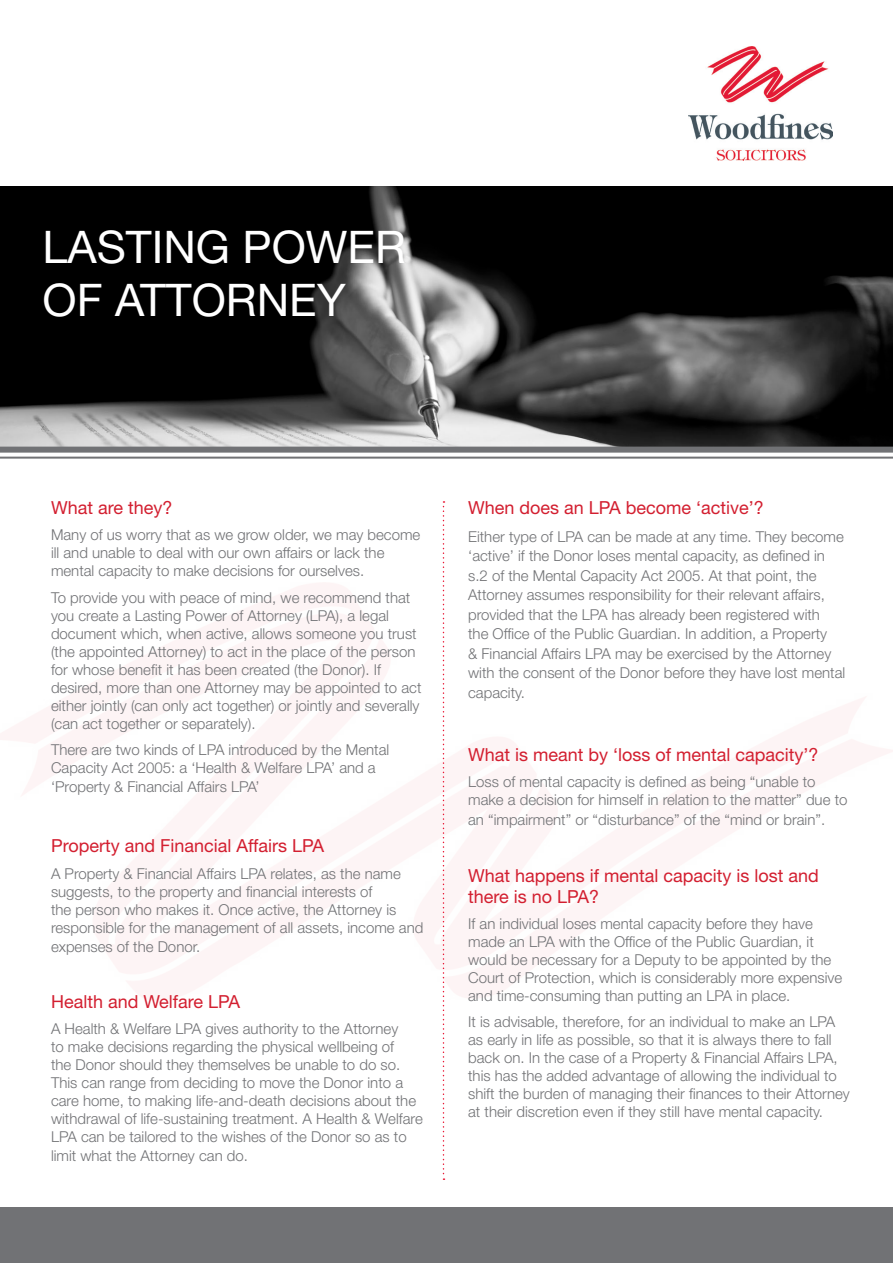
<style>
.page{position:relative;width:893px;height:1263px;background:#fff}
.page>*{position:absolute;margin:0;border:0;box-sizing:border-box;transform-origin:0 0}
.t1{font:45px "Helvetica Neue LT Std";color:#fff}
.Bullet_Headers{font:18px/21px "Helvetica Neue LT Std";color:#d31f30}
.Bullet_Headers-2{font:300 15px/18px "Helvetica Neue LT Std";color:#717275}
</style>
<div class="page">
<img style="left:0;top:187px;width:893px;height:260px">
<svg style="left:443px;top:501px;width:1px;height:679px"></svg>
<img style="left:688px;top:47px;width:145px;height:113px">
<div style="left:0;top:1208px;width:893px;height:55px;background:#717275"></div>
<div style="left:0;top:447px;width:893px;height:6px;background:#717275"></div>
<hr style="left:0;top:457px;width:893px;height:2px;background:#717275">
<p class="t1" style="left:43px;top:220px;width:365px">LASTING POWER</p>
<p class="t1" style="left:43px;top:272px;width:305px">OF ATTORNEY</p>
<p class="Bullet_Headers" style="left:51px;top:497px;width:123px">What are they?</p>
<p class="Bullet_Headers-2" style="left:51px;top:526px;width:371px">Many of us worry that as we grow older, we may become ill and unable to deal with our own affairs or lack the mental capacity to make decisions for ourselves.</p>
<p class="Bullet_Headers-2" style="left:51px;top:588px;width:372px">To provide you with peace of mind, we recommend that you create a Lasting Power of Attorney (LPA), a legal document which, when active, allows someone you trust (the appointed Attorney) to act in the place of the person for whose benefit it has been created (the Donor). If desired, more than one Attorney may be appointed to act either jointly (can only act together) or jointly and severally (can act together or separately).</p>
<p class="Bullet_Headers-2" style="left:51px;top:740px;width:340px">There are two kinds of LPA introduced by the Mental<br>Capacity Act 2005: a ‘Health &amp; Welfare LPA’ and a</p>
<p class="Bullet_Headers-2" style="left:51px;top:778px;width:210px">‘Property &amp; Financial Affairs LPA’</p>
<p class="Bullet_Headers" style="left:51px;top:835px;width:275px">Property and Financial Affairs LPA</p>
<p class="Bullet_Headers-2" style="left:51px;top:864px;width:374px">A Property &amp; Financial Affairs LPA relates, as the name suggests, to the property and financial interests of<br>the person who makes it. Once active, the Attorney is responsible for the management of all assets, income and</p>
<p class="Bullet_Headers-2" style="left:51px;top:937px;width:151px">expenses of the Donor.</p>
<p class="Bullet_Headers" style="left:51px;top:990px;width:190px">Health and Welfare LPA</p>
<p class="Bullet_Headers-2" style="left:51px;top:1019px;width:373px">A Health &amp; Welfare LPA gives authority to the Attorney<br>to make decisions regarding the physical wellbeing of<br>the Donor should they themselves be unable to do so.<br>This can range from deciding to move the Donor into a care home, to making life-and-death decisions about the withdrawal of life-sustaining treatment. A Health &amp; Welfare LPA can be tailored to the wishes of the Donor so as to</p>
<p class="Bullet_Headers-2" style="left:51px;top:1147px;width:198px">limit what the Attorney can do.</p>
<p class="Bullet_Headers" style="left:468px;top:497px;width:297px">When does an LPA become ‘active’?</p>
<p class="Bullet_Headers-2" style="left:468px;top:526px;width:379px;line-height:19.5px">Either type of LPA can be made at any time. They become ‘active’ if the Donor loses mental capacity, as defined in s.2 of the Mental Capacity Act 2005. At that point, the Attorney assumes responsibility for their relevant affairs, provided that the LPA has already been registered with<br>the Office of the Public Guardian. In addition, a Property<br>&amp; Financial Affairs LPA may be exercised by the Attorney with the consent of the Donor before they have lost mental capacity.</p>
<p class="Bullet_Headers" style="left:468px;top:743px;width:352px">What is meant by ‘loss of mental capacity’?</p>
<p class="Bullet_Headers-2" style="left:468px;top:772px;width:381px">Loss of mental capacity is defined as being “unable to make a decision for himself in relation to the matter” due to</p>
<p class="Bullet_Headers-2" style="left:468px;top:810px;width:358px">an “impairment” or “disturbance” of the “mind or brain”.</p>
<p class="Bullet_Headers" style="left:468px;top:864px;width:352px">What happens if mental capacity is lost and there is no LPA?</p>
<p class="Bullet_Headers-2" style="left:468px;top:914px;width:375px">If an individual loses mental capacity before they have made an LPA with the Office of the Public Guardian, it would be necessary for a Deputy to be appointed by the Court of Protection, which is considerably more expensive and time-consuming than putting an LPA in place.</p>
<p class="Bullet_Headers-2" style="left:468px;top:1012px;width:383px">It is advisable, therefore, for an individual to make an LPA as early in life as possible, so that it is always there to fall back on. In the case of a Property &amp; Financial Affairs LPA, this has the added advantage of allowing the individual to shift the burden of managing their finances to their Attorney at their discretion even if they still have mental capacity.</p>
</div>
